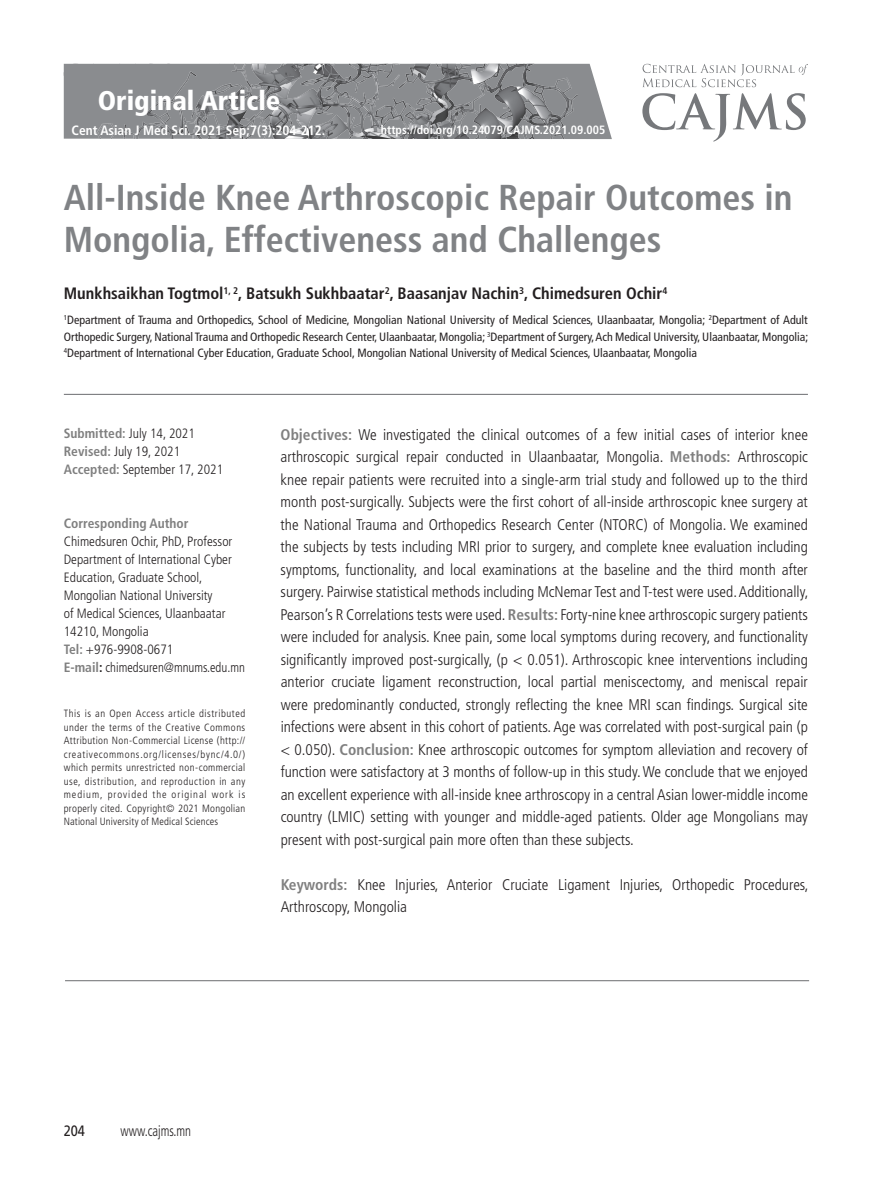
<style>
.page{position:relative;width:893px;height:1191px;background:#fff}
.page>*{position:absolute;margin:0;border:0;box-sizing:border-box;transform-origin:0 0}
.t1{font:700 condensed 36px/42px "Frutiger LT Std";color:#808285}
.t2{font:900 condensed 27px "Frutiger LT Std";color:#fff}
.t3{font:700 condensed 16.5px "Frutiger LT Std";color:#231f20}
.t4{font:300 condensed 15.45px/22.5px "Frutiger LT Std";color:#231f20;text-align:justify}
.t5{font:300 condensed 15px "Frutiger LT Std";color:#231f20;scale:.85 1}
.t6{font:15px "Frutiger LT Std";color:#231f20;scale:.85 1}
.t7{font:300 condensed 13.5px/18px "Frutiger LT Std";color:#231f20}
.t8{font:700 condensed 13.5px "Frutiger LT Std";color:#fff}
.t9{font:condensed 12px/16.5px "Frutiger LT Std";color:#231f20;text-align:justify}
.t10{font:700 condensed 12px "Frutiger LT Std";color:#fff}
.t11{font:300 condensed 10.5px/13.5px "Frutiger LT Std";letter-spacing:.015em;color:#231f20;text-align:justify}
.s1{font-weight:700;color:#808080}
.s2{font-weight:700}
</style>
<div class="page">
<hr style="left:64px;top:394px;width:744px;height:1px;background:#6c6d70">
<hr style="left:65px;top:980px;width:744px;height:1px;background:#6c6d70">
<img style="left:64px;top:64px;width:548px;height:75px">
<svg style="left:642px;top:64px;width:166px;height:23px"></svg>
<svg style="left:642px;top:93px;width:164px;height:48px"></svg>
<p class="t2" style="left:98px;top:85px;width:184px">Original Article</p>
<p class="t8" style="left:72px;top:122px;width:255px">Cent Asian J Med Sci. 2021 Sep;7(3):204-212.</p>
<p class="t10" style="left:381px;top:122px;width:226px">https://doi.org/10.24079/CAJMS.2021.09.005</p>
<p class="t1" style="left:64px;top:176px;width:730px">All-Inside Knee Arthroscopic Repair Outcomes in<br>Mongolia, Effectiveness and Challenges</p>
<p class="t3" style="left:64px;top:284px;width:605px">Munkhsaikhan Togtmol<sup>1,</sup> <sup>2</sup>, Batsukh Sukhbaatar<sup>2</sup>, Baasanjav Nachin<sup>3</sup>, Chimedsuren Ochir<sup>4</sup></p>
<p class="t9" style="left:64px;top:312px;width:746px"><sup>1</sup>Department of Trauma and Orthopedics, School of Medicine, Mongolian National University of Medical Sciences, Ulaanbaatar, Mongolia; <sup>2</sup>Department of Adult Orthopedic Surgery, National Trauma and Orthopedic Research Center, Ulaanbaatar, Mongolia; <sup>3</sup>Department of Surgery, Ach Medical University, Ulaanbaatar, Mongolia; <sup>4</sup>Department of International Cyber Education, Graduate School, Mongolian National University of Medical Sciences, Ulaanbaatar, Mongolia</p>
<p class="t7" style="left:64px;top:425px;width:161px"><span class="s1">Submitted:</span> July 14, 2021<br><span class="s1">Revised:</span> July 19, 2021<br><span class="s1">Accepted:</span> September 17, 2021</p>
<p class="t7" style="left:64px;top:515px;width:183px"><span class="s1">Corresponding Author<br></span>Chimedsuren Ochir, PhD, Professor<br>Department of International Cyber<br>Education, Graduate School,<br>Mongolian National University<br>of Medical Sciences, Ulaanbaatar<br>14210, Mongolia<br><span class="s1">Tel:</span> +976-9908-0671<br><span class="s1">E-mail</span><span class="s2">:</span> chimedsuren@mnums.edu.mn</p>
<p class="t11" style="left:64px;top:707px;width:183px">This is an Open Access article distributed under the terms of the Creative Commons Attribution Non-Commercial License (http:// creativecommons.org/licenses/bync/4.0/) which permits unrestricted non-commercial use, distribution, and reproduction in any medium, provided the original work is properly cited. Copyright© 2021 Mongolian National University of Medical Sciences</p>
<p class="t4" style="left:281px;top:423px;width:529px"><span class="s1">Objectives:</span> We investigated the clinical outcomes of a few initial cases of interior knee arthroscopic surgical repair conducted in Ulaanbaatar, Mongolia. <span class="s1">Methods:</span> Arthroscopic knee repair patients were recruited into a single-arm trial study and followed up to the third month post-surgically. Subjects were the first cohort of all-inside arthroscopic knee surgery at the National Trauma and Orthopedics Research Center (NTORC) of Mongolia. We examined the subjects by tests including MRI prior to surgery, and complete knee evaluation including symptoms, functionality, and local examinations at the baseline and the third month after surgery. Pairwise statistical methods including McNemar Test and T-test were used. Additionally, Pearson’s R Correlations tests were used. <span class="s1">Results:</span> Forty-nine knee arthroscopic surgery patients were included for analysis. Knee pain, some local symptoms during recovery, and functionality significantly improved post-surgically, (p &lt; 0.051). Arthroscopic knee interventions including anterior cruciate ligament reconstruction, local partial meniscectomy, and meniscal repair were predominantly conducted, strongly reflecting the knee MRI scan findings. Surgical site infections were absent in this cohort of patients. Age was correlated with post-surgical pain (p &lt; 0.050). <span class="s1">Conclusion:</span> Knee arthroscopic outcomes for symptom alleviation and recovery of function were satisfactory at 3 months of follow-up in this study. We conclude that we enjoyed an excellent experience with all-inside knee arthroscopy in a central Asian lower-middle income country (LMIC) setting with younger and middle-aged patients. Older age Mongolians may present with post-surgical pain more often than these subjects.</p>
<p class="t4" style="left:281px;top:873px;width:529px"><span class="s1">Keywords:</span> Knee Injuries, Anterior Cruciate Ligament Injuries, Orthopedic Procedures,<br>Arthroscopy, Mongolia</p>
<p class="t6" style="left:64px;top:1122px;width:27px">204</p>
<p class="t5" style="left:120px;top:1122px;width:85px">www.cajms.mn</p>
</div>
